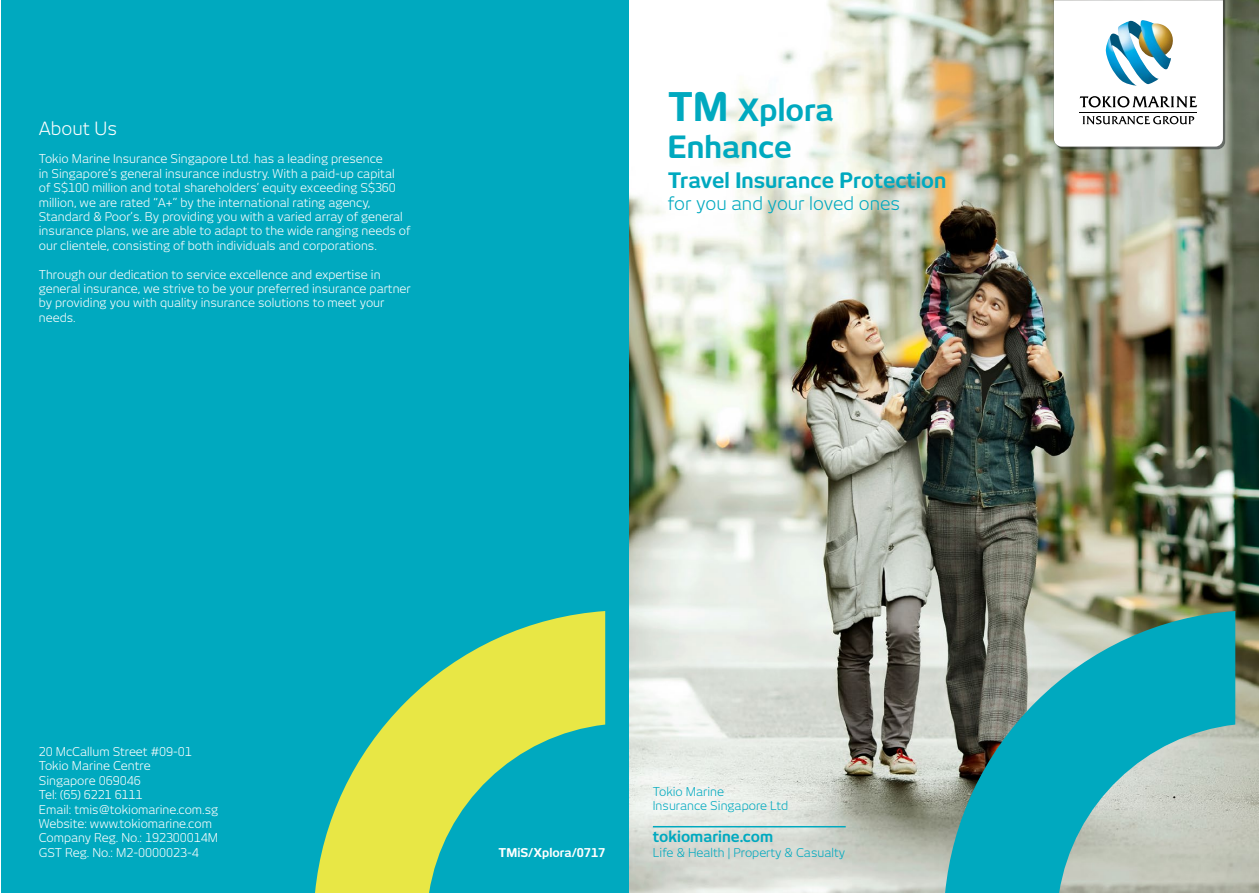
<style>
.page{position:relative;width:1259px;height:893px;background:#fff}
.page>*{position:absolute;margin:0;border:0;box-sizing:border-box;transform-origin:0 0}
.t1{font:700 30.3px "New June";color:#00a9bf}
.t2{font:700 21px "New June";color:#00a9bf}
.t3{font:18px "New June";color:#00a9bf}
.t4{font:18px "New June";color:#fff}
.t5{font:700 15px "New June";color:#00a9bf}
.t6{font:12px/14.4px "New June";color:#fff}
.t7{font:12px/14.4px "New June";color:#00a9bf}
.t8{font:700 12px "New June";color:#fff}
.s1{font-size:38.85px}
</style>
<div class="page">
<div style="left:1px;top:0;width:628px;height:893px;background:#00a9bf"></div>
<img style="left:629px;top:0;width:630px;height:893px">
<svg style="left:1053px;top:0;width:172px;height:149px"></svg>
<img style="left:1105px;top:20px;width:69px;height:66px">
<svg style="left:945px;top:611px;width:290px;height:282px;background:#57a9ad"></svg>
<svg style="left:315px;top:611px;width:290px;height:282px"></svg>
<hr style="left:653px;top:826px;width:192px;height:1px;background:#00a9bf">
<h3 class="t4" style="left:39px;top:117px;width:80px">About Us</h3>
<p class="t6" style="left:39px;top:152px;width:373px">Tokio Marine Insurance Singapore Ltd. has a leading presence<br>in Singapore’s general insurance industry. With a paid-up capital<br>of S$100 million and total shareholders’ equity exceeding S$360 million, we are rated “A+” by the international rating agency, Standard &amp; Poor’s. By providing you with a varied array of general insurance plans, we are able to adapt to the wide ranging needs of our clientele, consisting of both individuals and corporations.</p>
<p class="t6" style="left:39px;top:267px;width:373px">Through our dedication to service excellence and expertise in general insurance, we strive to be your preferred insurance partner by providing you with quality insurance solutions to meet your needs.</p>
<h1 class="t1" style="left:668px;top:92px;width:168px"><span class="s1">TM</span> Xplora</h1>
<h1 class="t1" style="left:668px;top:130px;width:125px">Enhance</h1>
<h2 class="t2" style="left:668px;top:168px;width:280px">Travel Insurance Protection</h2>
<h3 class="t3" style="left:668px;top:193px;width:234px">for you and your loved ones</h3>
<p class="t6" style="left:39px;top:744px;width:181px">20 McCallum Street #09-01<br>Tokio Marine Centre<br>Singapore 069046<br>Tel: (65) 6221 6111<br>Email: tmis@tokiomarine.com.sg<br>Website: www.tokiomarine.com<br>Company Reg. No.: 192300014M<br>GST Reg. No.: M2-0000023-4</p>
<p class="t8" style="left:498px;top:845px;width:108px">TMiS/Xplora/0717</p>
<p class="t7" style="left:653px;top:784px;width:137px">Tokio Marine<br>Insurance Singapore Ltd</p>
<p class="t5" style="left:653px;top:828px;width:122px">tokiomarine.com</p>
<p class="t7" style="left:653px;top:845px;width:194px">Life &amp; Health | Property &amp; Casualty</p>
</div>
